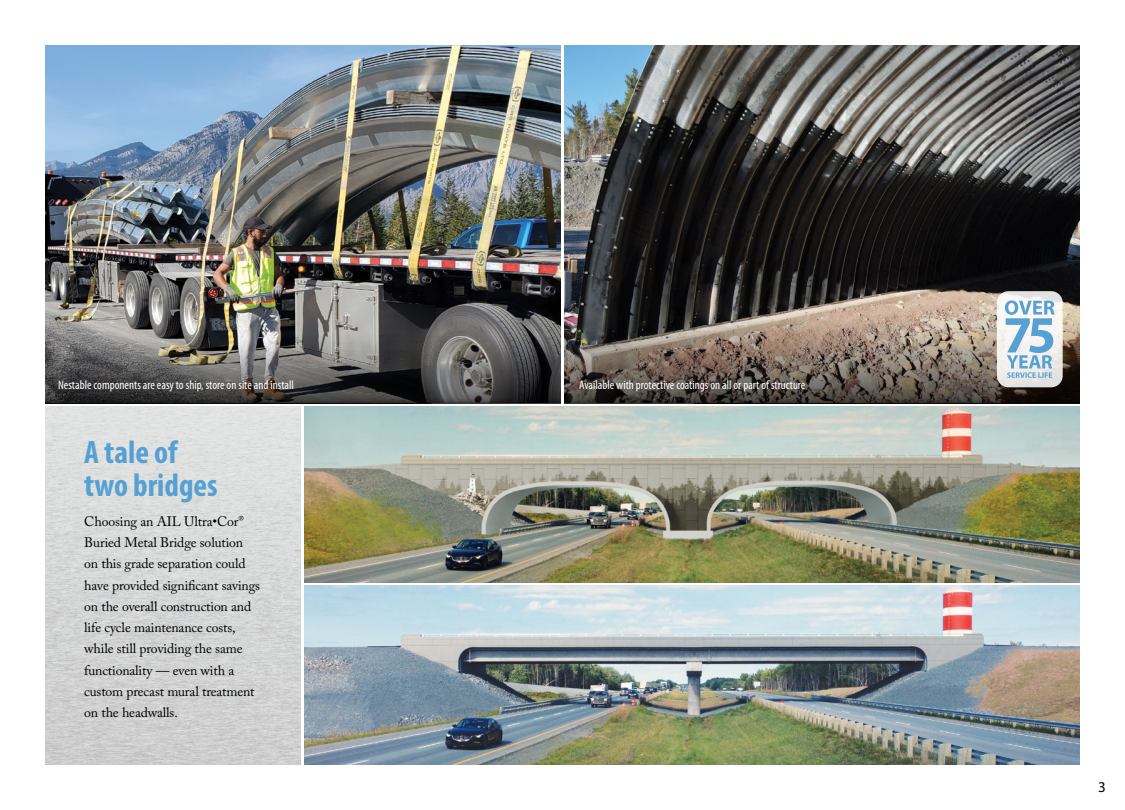
<style>
.page{position:relative;width:1125px;height:810px;background:#fff}
.page>*{position:absolute;margin:0;border:0;box-sizing:border-box;transform-origin:0 0}
.H2_Heading_2{font:700 condensed 32.5px/32.5px "Myriad Pro";color:#56a0d3}
.t1{font:15px "Myriad Pro";color:#000}
.BODY_COPY{font:13.75px/21.2px "Adobe Caslon Pro";letter-spacing:-.01em;color:#000}
.t2{font:condensed 12.5px "Myriad Pro";color:#fff}
.t3{font:600 condensed 12.5px "Myriad Pro";color:#fff}
</style>
<div class="page">
<img style="left:564px;top:45px;width:516px;height:273px">
<svg style="left:564px;top:318px;width:516px;height:85px;background:#6f6359"></svg>
<img style="left:45px;top:45px;width:516px;height:289px">
<svg style="left:997px;top:291px;width:66px;height:96px"></svg>
<svg style="left:1005px;top:300px;width:50px;height:78px"></svg>
<svg style="left:45px;top:334px;width:516px;height:69px;background:#575655"></svg>
<img style="left:305px;top:406px;width:775px;height:176px">
<img style="left:305px;top:586px;width:775px;height:179px">
<img style="left:45px;top:406px;width:256px;height:359px">
<p class="t3" style="left:58px;top:377px;width:166px">H avy Haul Road Arch, Northern Quebec</p>
<p class="t2" style="left:579px;top:378px;width:228px">Available with protective coatings on all or part of structure</p>
<p class="t2" style="left:58px;top:378px;width:237px">Nestable components are easy to ship, store on site and install</p>
<h2 class="H2_Heading_2" style="left:84px;top:436px;width:135px">A tale of two bridges</h2>
<p class="BODY_COPY" style="left:84px;top:510px;width:177px">Choosing an AIL Ultra•Cor<sup>®<br></sup>Buried Metal Bridge solution on this grade separation could have provided significant savings on the overall construction and life cycle maintenance costs, while still providing the same functionality — even with a custom precast mural treatment on the headwalls.</p>
<p class="t1" style="left:1098px;top:778px;width:9px">3</p>
</div>
